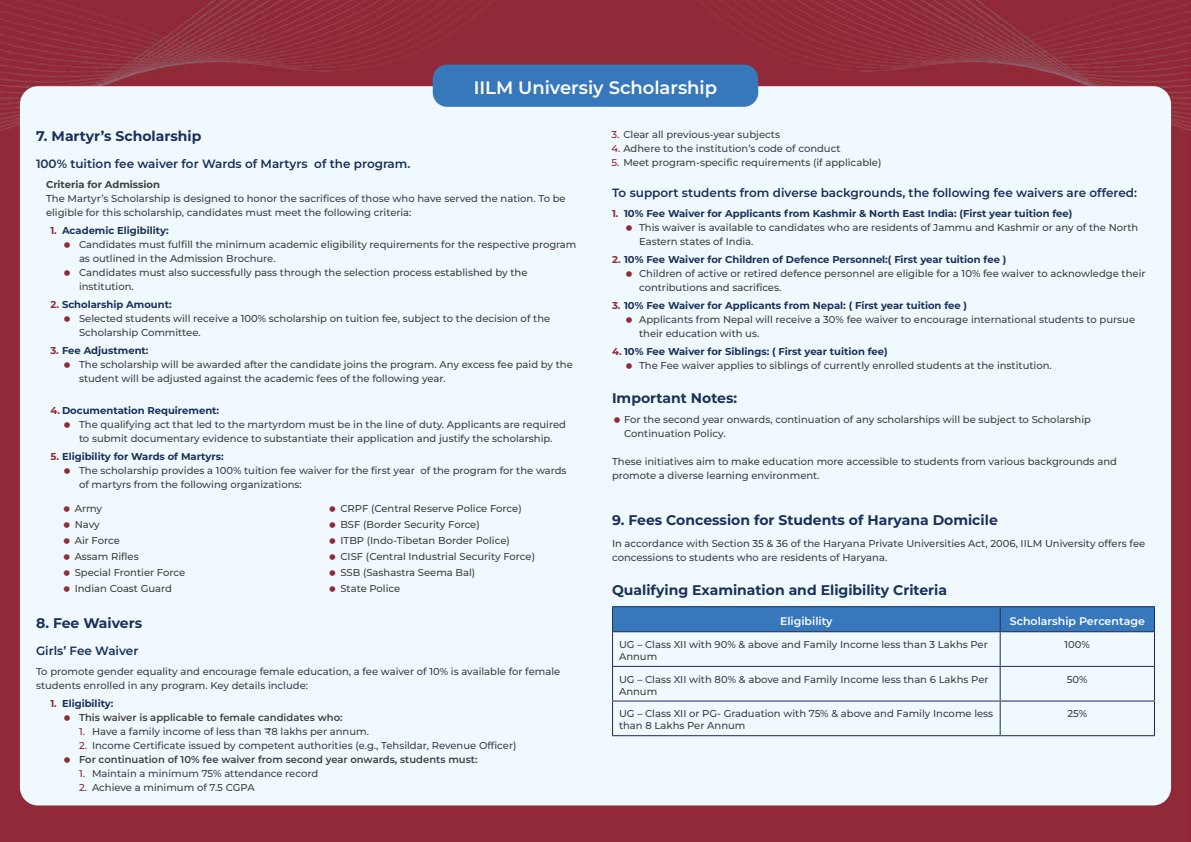
<style>
.page{position:relative;width:1191px;height:842px;background:#fff}
.page>*{position:absolute;margin:0;border:0;box-sizing:border-box;transform-origin:0 0}
.t1{font:600 18px "Montserrat";color:#fff}
.t2{font:700 14px "Montserrat";color:#1b305b}
.t3{font:600 12px "Montserrat";color:#1b305b}
.t4{font:600 11px "Montserrat";color:#fff}
.t5{font:500 10px/14px "Montserrat";color:#414042}
.t6{font:600 10px/14px "Montserrat";color:#414042}
.t7{font:700 10px "Montserrat";color:#414042}
.s1{color:#912936}
.s2{font-weight:700;color:#912936}
.s3{font-weight:700;color:#1b305b}
.s4{font-weight:600}
</style>
<div class="page">
<img style="left:0;top:0;width:1190px;height:842px">
<div style="left:20px;top:86px;width:1151px;height:719px;background:#eff9fe;border-radius:18px"></div>
<div style="left:433px;top:65px;width:325px;height:42px;background:#3777bc;border-radius:14px"></div>
<svg style="left:612px;top:606px;width:543px;height:25px;background:#3674b7"></svg>
<hr style="left:612px;top:631px;width:388px;height:1px;background:#1f2756">
<hr style="left:612px;top:632px;width:1px;height:34px;background:#1f2756">
<hr style="left:1000px;top:631px;width:155px;height:1px;background:#1f2756">
<hr style="left:1000px;top:632px;width:1px;height:34px;background:#1f2756">
<hr style="left:1154px;top:632px;width:1px;height:34px;background:#1f2756">
<hr style="left:612px;top:666px;width:388px;height:1px;background:#1f2756">
<hr style="left:612px;top:667px;width:1px;height:33px;background:#1f2756">
<hr style="left:1000px;top:666px;width:155px;height:1px;background:#1f2756">
<hr style="left:1000px;top:667px;width:1px;height:33px;background:#1f2756">
<hr style="left:1154px;top:667px;width:1px;height:33px;background:#1f2756">
<hr style="left:612px;top:700px;width:388px;height:1px;background:#1f2756">
<hr style="left:612px;top:701px;width:1px;height:34px;background:#1f2756">
<hr style="left:1000px;top:700px;width:155px;height:1px;background:#1f2756">
<hr style="left:1000px;top:701px;width:1px;height:34px;background:#1f2756">
<hr style="left:1154px;top:701px;width:1px;height:34px;background:#1f2756">
<hr style="left:612px;top:735px;width:388px;height:1px;background:#1f2756">
<hr style="left:1000px;top:735px;width:155px;height:1px;background:#1f2756">
<h2 class="t2" style="left:36px;top:126px;width:167px">7. Martyr’s Scholarship</h2>
<p class="t3" style="left:36px;top:156px;width:376px">100% tuition fee waiver for Wards of Martyrs of the program.</p>
<h1 class="t1" style="left:474px;top:76px;width:245px">IILM Universiy Scholarship</h1>
<p class="t5" style="left:611px;top:127px;width:170px"><span class="s1">3.</span> Clear all previous-year subjects</p>
<p class="t5" style="left:611px;top:141px;width:231px"><span class="s1">4.</span> Adhere to the institution’s code of conduct</p>
<p class="t5" style="left:611px;top:155px;width:272px"><span class="s1">5.</span> Meet program-specific requirements (if applicable)</p>
<p class="t7" style="left:46px;top:177px;width:115px">Criteria for Admission</p>
<p class="t5" style="left:46px;top:191px;width:521px;line-height:14.4px">The Martyr’s Scholarship is designed to honor the sacrifices of those who have served the nation. To be eligible for this scholarship, candidates must meet the following criteria:</p>
<p class="t5" style="left:79px;top:223px;width:499px;text-indent:-29px"><span class="s2">1.</span> <span class="s3">Academic Eligibility:<br></span>Candidates must fulfill the minimum academic eligibility requirements for the respective program as outlined in the Admission Brochure.<br>Candidates must also successfully pass through the selection process established by the institution.</p>
<p class="t5" style="left:79px;top:297px;width:473px;text-indent:-29px"><span class="s2">2.</span> <span class="s3">Scholarship Amount:<br></span>Selected students will receive a 100% scholarship on tuition fee, subject to the decision of the<br>Scholarship Committee.</p>
<p class="t5" style="left:79px;top:343px;width:495px;text-indent:-29px"><span class="s2">3.</span> <span class="s3">Fee Adjustment:<br></span>The scholarship will be awarded after the candidate joins the program. Any excess fee paid by the student will be adjusted against the academic fees of the following year.</p>
<p class="t5" style="left:79px;top:403px;width:488px;text-indent:-29px"><span class="s2">4.</span> <span class="s3">Documentation Requirement:<br></span>The qualifying act that led to the martyrdom must be in the line of duty. Applicants are required to submit documentary evidence to substantiate their application and justify the scholarship.</p>
<p class="t5" style="left:79px;top:449px;width:489px;text-indent:-29px"><span class="s2">5.</span> <span class="s3">Eligibility for Wards of Martyrs:<br></span>The scholarship provides a 100% tuition fee waiver for the first year of the program for the wards of martyrs from the following organizations:</p>
<p class="t5" style="left:75px;top:500px;width:112px;line-height:16px">Army<br>Navy<br>Air Force<br>Assam Rifles<br>Special Frontier Force<br>Indian Coast Guard</p>
<p class="t5" style="left:340px;top:500px;width:196px;line-height:16px">CRPF (Central Reserve Police Force)<br>BSF (Border Security Force)<br>ITBP (Indo-Tibetan Border Police)<br>CISF (Central Industrial Security Force)<br>SSB (Sashastra Seema Bal)<br>State Police</p>
<h2 class="t2" style="left:36px;top:613px;width:108px">8. Fee Waivers</h2>
<p class="t3" style="left:36px;top:643px;width:104px">Girls’ Fee Waiver</p>
<p class="t5" style="left:36px;top:664px;width:526px;line-height:14.4px">To promote gender equality and encourage female education, a fee waiver of 10% is available for female students enrolled in any program. Key details include:</p>
<p class="t6" style="left:79px;top:696px;width:265px;text-indent:-29px"><span class="s2">1.</span> <span class="s3">Eligibility:<br></span>This waiver is applicable to female candidates who:</p>
<p class="t5" style="left:79px;top:724px;width:291px"><span class="s1">1.</span> Have a family income of less than ₹8 lakhs per annum.</p>
<p class="t5" style="left:79px;top:738px;width:439px"><span class="s1">2.</span> Income Certificate issued by competent authorities (e.g., Tehsildar, Revenue Officer)<br><span class="s4">For continuation of 10% fee waiver from second year onwards, students must:</span></p>
<p class="t5" style="left:79px;top:766px;width:241px"><span class="s1">1.</span> Maintain a minimum 75% attendance record</p>
<p class="t5" style="left:79px;top:780px;width:177px"><span class="s1">2.</span> Achieve a minimum of 7.5 CGPA</p>
<p class="t3" style="left:612px;top:185px;width:526px">To support students from diverse backgrounds, the following fee waivers are offered:</p>
<p class="t5" style="left:639px;top:206px;width:501px;text-indent:-27px"><span class="s2">1.</span> <span class="s3">10% Fee Waiver for Applicants from Kashmir &amp; North East India: (First year tuition fee)<br></span>This waiver is available to candidates who are residents of Jammu and Kashmir or any of the North<br>Eastern states of India.</p>
<p class="t5" style="left:639px;top:252px;width:508px;text-indent:-27px"><span class="s2">2.</span> <span class="s3">10% Fee Waiver for Children of Defence Personnel:( First year tuition fee )<br></span>Children of active or retired defence personnel are eligible for a 10% fee waiver to acknowledge their contributions and sacrifices.</p>
<p class="t5" style="left:639px;top:298px;width:498px;text-indent:-27px"><span class="s2">3.</span> <span class="s3">10% Fee Waiver for Applicants from Nepal: ( First year tuition fee )<br></span>Applicants from Nepal will receive a 30% fee waiver to encourage international students to pursue their education with us.</p>
<p class="t5" style="left:639px;top:344px;width:414px;text-indent:-27px"><span class="s2">4.</span> <span class="s3">10% Fee Waiver for Siblings: ( First year tuition fee)<br></span>The Fee waiver applies to siblings of currently enrolled students at the institution.</p>
<h2 class="t2" style="left:612px;top:388px;width:127px">Important Notes:</h2>
<p class="t5" style="left:624px;top:412px;width:468px">For the second year onwards, continuation of any scholarships will be subject to Scholarship<br>Continuation Policy.</p>
<p class="t5" style="left:612px;top:454px;width:506px">These initiatives aim to make education more accessible to students from various backgrounds and promote a diverse learning environment.</p>
<h2 class="t2" style="left:612px;top:510px;width:387px">9. Fees Concession for Students of Haryana Domicile</h2>
<p class="t5" style="left:612px;top:536px;width:535px">In accordance with Section 35 &amp; 36 of the Haryana Private Universities Act, 2006, IILM University offers fee concessions to students who are residents of Haryana.</p>
<h2 class="t2" style="left:612px;top:580px;width:337px">Qualifying Examination and Eligibility Criteria</h2>
<p class="t4" style="left:780px;top:613px;width:54px">Eligibility</p>
<p class="t4" style="left:1010px;top:613px;width:137px">Scholarship Percentage</p>
<p class="t5" style="left:619px;top:638px;width:370px;line-height:12px">UG – Class XII with 90% &amp; above and Family Income less than 3 Lakhs Per<br>Annum</p>
<p class="t5" style="left:1064px;top:637px;width:27px">100%</p>
<p class="t5" style="left:619px;top:672px;width:371px;line-height:12px">UG – Class XII with 80% &amp; above and Family Income less than 6 Lakhs Per<br>Annum</p>
<p class="t5" style="left:1067px;top:671px;width:22px">50%</p>
<p class="t5" style="left:619px;top:707px;width:376px;line-height:12px">UG – Class XII or PG- Graduation with 75% &amp; above and Family Income less than 8 Lakhs Per Annum</p>
<p class="t5" style="left:1067px;top:706px;width:21px">25%</p>
</div>
